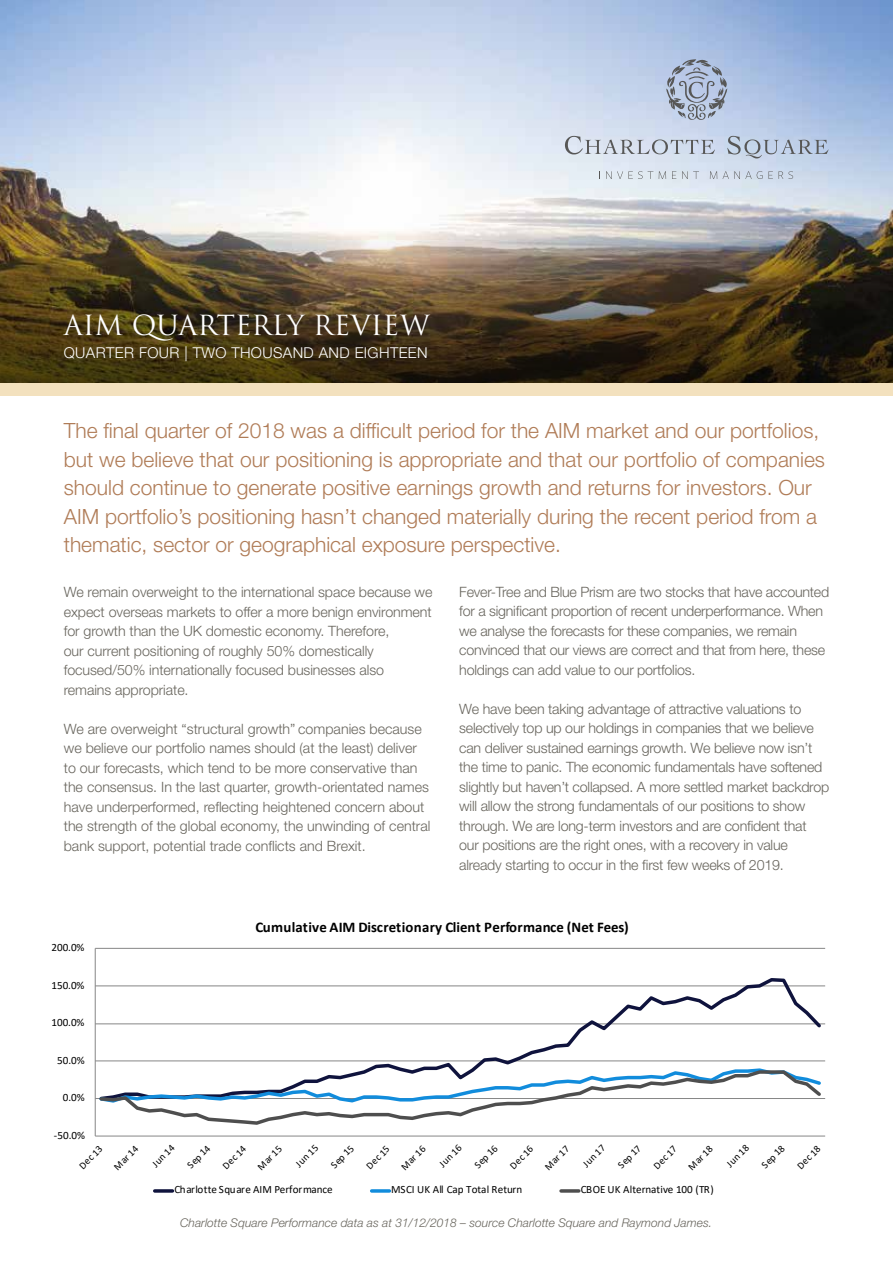
<style>
.page{position:relative;width:893px;height:1263px;background:#fff}
.page>*{position:absolute;margin:0;border:0;box-sizing:border-box;transform-origin:0 0}
.t1{font:27px "Trajan Pro";color:#fff}
.t2{font:300 21px/28.5px "Helvetica Neue LT Std";color:#b07c57}
.t3{font:300 15px "Helvetica Neue LT Std";letter-spacing:.025em;color:#fff}
.t4{font:700 14.85px "Calibri";letter-spacing:.005em;color:#000}
.t5{font:300 14.25px/19.5px "Helvetica Neue LT Std";letter-spacing:-.015em;color:#68655d}
.t6{font:italic 300 12px "Helvetica Neue LT Std";color:#68655d}
.t7{font:11.1px "Calibri";color:#000}
.t8{font:10.2px "Calibri";color:#000}
</style>
<div class="page">
<img style="left:0;top:0;width:893px;height:225px">
<img style="left:0;top:225px;width:893px;height:158px">
<svg style="left:565px;top:136px;width:150px;height:18px;background:#bec5d2"></svg>
<svg style="left:727px;top:136px;width:102px;height:22px;background:#aebccf"></svg>
<svg style="left:606px;top:171px;width:47px;height:8px"></svg>
<svg style="left:659px;top:171px;width:7px;height:8px"></svg>
<svg style="left:672px;top:171px;width:4px;height:8px"></svg>
<svg style="left:682px;top:171px;width:17px;height:8px"></svg>
<svg style="left:710px;top:171px;width:63px;height:8px"></svg>
<svg style="left:779px;top:171px;width:14px;height:8px"></svg>
<svg style="left:665px;top:57px;width:64px;height:64px;background:#a4b0c7"></svg>
<div style="left:0;top:383px;width:893px;height:12px;background:#f3e1be"></div>
<hr style="left:95px;top:1135px;width:730px;height:1px;background:#868686">
<hr style="left:95px;top:1060px;width:730px;height:1px;background:#868686">
<hr style="left:95px;top:1023px;width:730px;height:1px;background:#868686">
<hr style="left:95px;top:985px;width:730px;height:1px;background:#868686">
<hr style="left:95px;top:948px;width:730px;height:1px;background:#868686">
<hr style="left:95px;top:948px;width:1px;height:188px;background:#868686">
<hr style="left:95px;top:1098px;width:730px;height:1px;background:#868686">
<svg style="left:97px;top:978px;width:727px;height:89px"></svg>
<svg style="left:99px;top:1067px;width:722px;height:58px"></svg>
<svg style="left:155px;top:1189px;width:17px;height:4px"></svg>
<svg style="left:372px;top:1189px;width:17px;height:4px"></svg>
<svg style="left:561px;top:1189px;width:18px;height:4px"></svg>
<h1 class="t1" style="left:64px;top:308px;width:367px">AIM QUARTERLY REVIEW</h1>
<p class="t3" style="left:64px;top:343px;width:365px">QUARTER FOUR | TWO THOUSAND AND EIGHTEEN</p>
<p class="t2" style="left:64px;top:416px;width:763px">The final quarter of 2018 was a difficult period for the AIM market and our portfolios, but we believe that our positioning is appropriate and that our portfolio of companies should continue to generate positive earnings growth and returns for investors. Our AIM portfolio’s positioning hasn’t changed materially during the recent period from a thematic, sector or geographical exposure perspective.</p>
<p class="t5" style="left:64px;top:582px;width:370px">We remain overweight to the international space because we expect overseas markets to offer a more benign environment for growth than the UK domestic economy. Therefore,<br>our current positioning of roughly 50% domestically focused/50% internationally focused businesses also remains appropriate.</p>
<p class="t5" style="left:64px;top:718px;width:368px">We are overweight “structural growth” companies because we believe our portfolio names should (at the least) deliver to our forecasts, which tend to be more conservative than the consensus. In the last quarter, growth-orientated names have underperformed, reflecting heightened concern about the strength of the global economy, the unwinding of central bank support, potential trade conflicts and Brexit.</p>
<p class="t5" style="left:459px;top:582px;width:371px">Fever-Tree and Blue Prism are two stocks that have accounted for a significant proportion of recent underperformance. When we analyse the forecasts for these companies, we remain convinced that our views are correct and that from here, these holdings can add value to our portfolios.</p>
<p class="t5" style="left:459px;top:699px;width:371px">We have been taking advantage of attractive valuations to selectively top up our holdings in companies that we believe can deliver sustained earnings growth. We believe now isn’t the time to panic. The economic fundamentals have softened slightly but haven’t collapsed. A more settled market backdrop will allow the strong fundamentals of our positions to show through. We are long-term investors and are confident that our positions are the right ones, with a recovery in value already starting to occur in the first few weeks of 2019.</p>
<p class="t7" style="left:52px;top:939px;width:34px">200.0%</p>
<p class="t7" style="left:52px;top:977px;width:34px">150.0%</p>
<p class="t7" style="left:52px;top:1014px;width:34px">100.0%</p>
<p class="t7" style="left:57px;top:1052px;width:29px">50.0%</p>
<p class="t7" style="left:63px;top:1089px;width:23px">0.0%</p>
<p class="t7" style="left:54px;top:1127px;width:33px">-50.0%</p>
<p class="t4" style="left:256px;top:916px;width:375px">Cumulative AIM Discretionary Client Performance (Net Fees)</p>
<p class="t4" style="left:250px;top:919px;width:386px">(Adjusted for cash contributions and withdrawals over period)</p>
<p class="t8" style="left:76px;top:1162px;width:30px;rotate:-45deg">Dec 13</p>
<p class="t8" style="left:110px;top:1163px;width:32px;rotate:-45deg">Mar 14</p>
<p class="t8" style="left:149px;top:1160px;width:29px;rotate:-45deg">Jun 14</p>
<p class="t8" style="left:184px;top:1161px;width:30px;rotate:-45deg">Sep 14</p>
<p class="t8" style="left:219px;top:1162px;width:30px;rotate:-45deg">Dec 14</p>
<p class="t8" style="left:254px;top:1163px;width:32px;rotate:-45deg">Mar 15</p>
<p class="t8" style="left:292px;top:1160px;width:29px;rotate:-45deg">Jun 15</p>
<p class="t8" style="left:327px;top:1161px;width:30px;rotate:-45deg">Sep 15</p>
<p class="t8" style="left:363px;top:1162px;width:30px;rotate:-45deg">Dec 15</p>
<p class="t8" style="left:398px;top:1163px;width:32px;rotate:-45deg">Mar 16</p>
<p class="t8" style="left:436px;top:1160px;width:29px;rotate:-45deg">Jun 16</p>
<p class="t8" style="left:471px;top:1161px;width:30px;rotate:-45deg">Sep 16</p>
<p class="t8" style="left:506px;top:1162px;width:30px;rotate:-45deg">Dec 16</p>
<p class="t8" style="left:541px;top:1163px;width:32px;rotate:-45deg">Mar 17</p>
<p class="t8" style="left:579px;top:1160px;width:29px;rotate:-45deg">Jun 17</p>
<p class="t8" style="left:614px;top:1161px;width:30px;rotate:-45deg">Sep 17</p>
<p class="t8" style="left:650px;top:1162px;width:30px;rotate:-45deg">Dec 17</p>
<p class="t8" style="left:685px;top:1163px;width:32px;rotate:-45deg">Mar 18</p>
<p class="t8" style="left:723px;top:1160px;width:29px;rotate:-45deg">Jun 18</p>
<p class="t8" style="left:758px;top:1161px;width:30px;rotate:-45deg">Sep 18</p>
<p class="t8" style="left:794px;top:1162px;width:30px;rotate:-45deg">Dec 18</p>
<p class="t7" style="left:174px;top:1182px;width:160px">Charlotte Square AIM Performance</p>
<p class="t7" style="left:391px;top:1182px;width:132px">MSCI UK All Cap Total Return</p>
<p class="t7" style="left:581px;top:1182px;width:134px">CBOE UK Alternative 100 (TR)</p>
<p class="t6" style="left:180px;top:1215px;width:533px">Charlotte Square Performance data as at 31/12/2018 – source Charlotte Square and Raymond James.</p>
</div>
